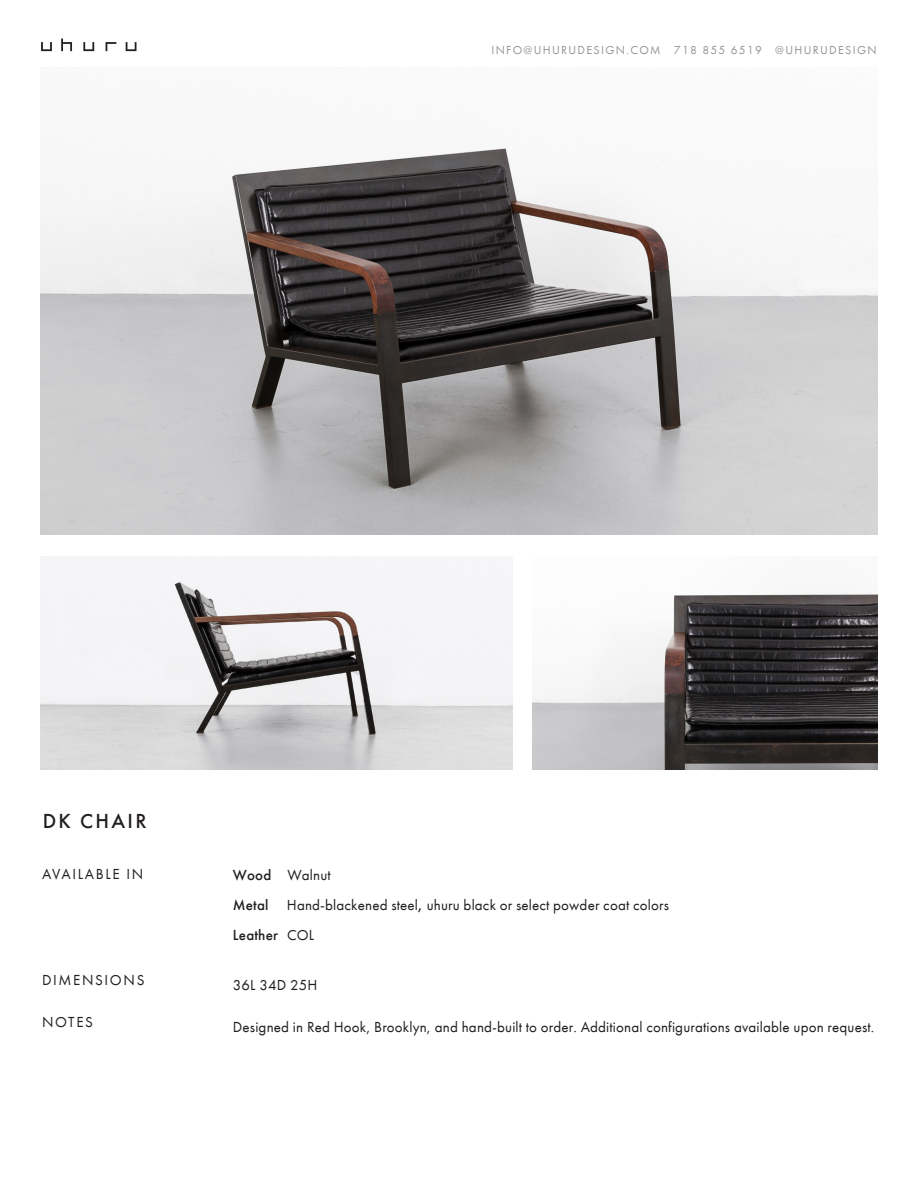
<style>
.page{position:relative;width:918px;height:1188px;background:#fff}
.page>*{position:absolute;margin:0;border:0;box-sizing:border-box;transform-origin:0 0}
.Product_Name{font:500 21px "Futura PT Web";letter-spacing:.11em;color:#231f20}
.Copy_Data{font:15px/30px "Futura PT Web";letter-spacing:.01em;color:#231f20}
.Copy_Data-2{font:15px "Futura PT Web";letter-spacing:.11em;color:#231f20}
.t1{font:12px "Futura PT Web";letter-spacing:.11em;color:#939598}
.s1{font-weight:500}
</style>
<div class="page">
<svg style="left:41px;top:42px;width:11px;height:9px"></svg>
<svg style="left:61px;top:38px;width:11px;height:13px"></svg>
<svg style="left:83px;top:42px;width:11px;height:9px"></svg>
<svg style="left:106px;top:42px;width:10px;height:9px"></svg>
<svg style="left:126px;top:42px;width:10px;height:9px"></svg>
<img style="left:40px;top:557px;width:473px;height:213px">
<img style="left:532px;top:594px;width:346px;height:176px">
<img style="left:40px;top:148px;width:838px;height:387px">
<p class="t1" style="left:492px;top:43px;width:387px">INFO@UHURUDESIGN.COM 718 855 6519 @UHURUDESIGN</p>
<p class="Product_Name" style="left:43px;top:808px;width:105px">DK CHAIR</p>
<p class="Copy_Data-2" style="left:42px;top:865px;width:103px">AVAILABLE IN</p>
<p class="Copy_Data-2" style="left:42px;top:971px;width:104px">DIMENSIONS</p>
<p class="Copy_Data" style="left:42px;top:1007px;width:52px">NOTES</p>
<p class="Copy_Data" style="left:233px;top:860px;width:438px"><span class="s1">Wood</span> Walnut<br><span class="s1">Metal</span> Hand-blackened steel<span class="s1">,</span> uhuru black or select powder coat colors<br><span class="s1">Leather</span> COL</p>
<p class="Copy_Data" style="left:233px;top:970px;width:86px">36L 34D 25H</p>
<p class="Copy_Data" style="left:233px;top:1011px;width:643px">Designed in Red Hook, Brooklyn, and hand-built to order. Additional configurations available upon request.</p>
</div>
